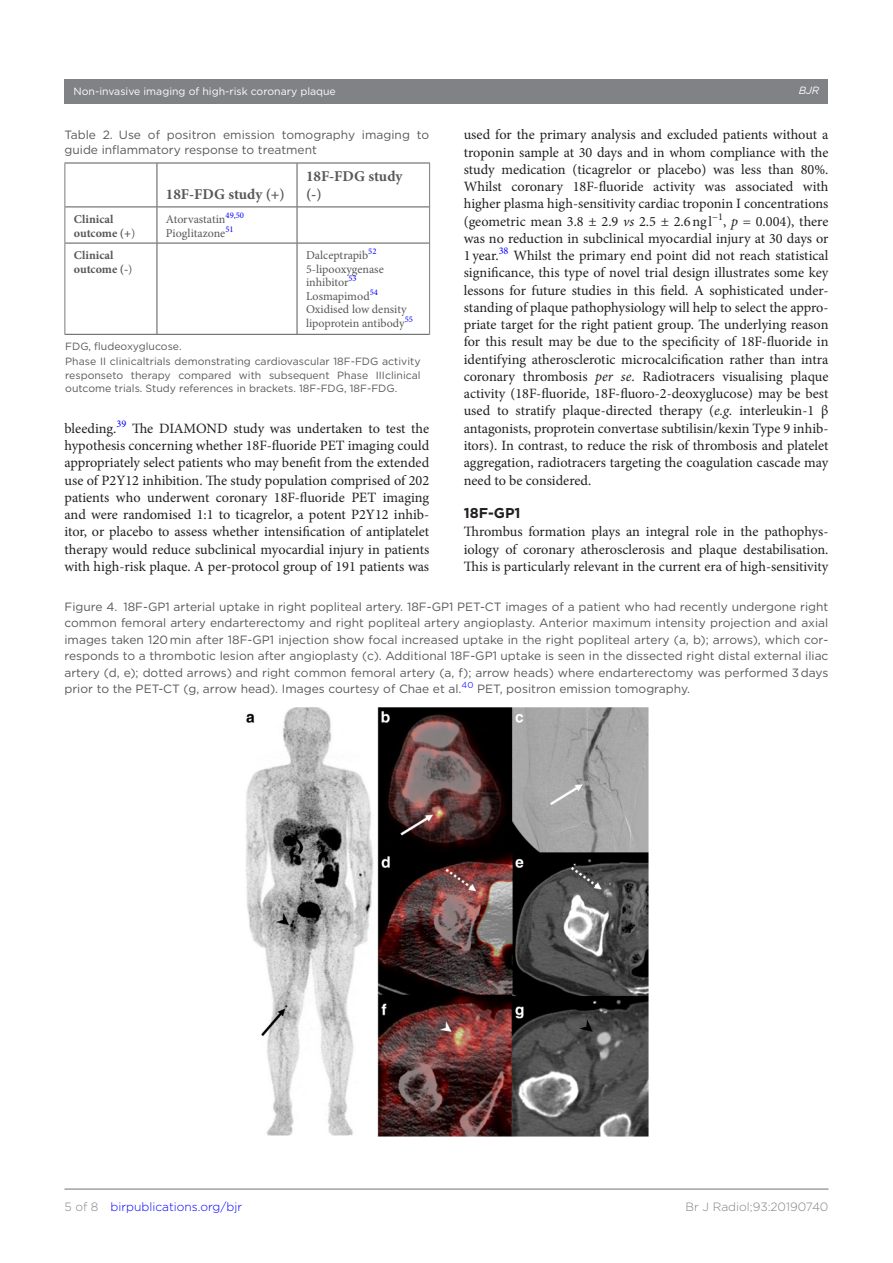
<style>
.page{position:relative;width:893px;height:1263px;background:#fff}
.page>*{position:absolute;margin:0;border:0;box-sizing:border-box;transform-origin:0 0}
.t1{font:700 15px/18px "Minion Pro";color:#57585a}
.t2{font:14.25px/17.2px "Minion Pro";color:#231f20;text-align:justify}
.t3{font:700 14.25px "Gotham";color:#231f20}
.t4{font:12px/16.5px "Gotham";color:#57585a;text-align:justify}
.t5{font:12px/13.5px "Minion Pro";color:#57585a}
.t6{font:700 12px/13.5px "Minion Pro";color:#57585a}
.t7{font:300 12px "Gotham";color:#00f}
.t8{font:300 12px "Gotham";color:#808285}
.t9{font:10.5px/15px "Gotham";color:#57585a}
.t10{font:10.5px "Gotham";color:#fff}
.t11{font:italic 10.5px "Gotham";color:#fff}
.s1{font-style:italic}
.s2{font-weight:600}
.s3{font-weight:400}
.s4{color:#808285}
</style>
<div class="page">
<hr style="left:64px;top:1188px;width:764px;height:2px;background:#808285">
<div style="left:64px;top:79px;width:764px;height:24px;background:#808285"></div>
<img style="left:246px;top:707px;width:403px;height:429px">
<hr style="left:64px;top:163px;width:93px;height:1px;background:#57585a">
<hr style="left:65px;top:207px;width:92px;height:1px;background:#57585a">
<hr style="left:157px;top:163px;width:140px;height:1px;background:#57585a">
<hr style="left:157px;top:163px;width:1px;height:44px;background:#57585a">
<hr style="left:157px;top:207px;width:140px;height:1px;background:#57585a">
<hr style="left:297px;top:163px;width:133px;height:1px;background:#57585a">
<hr style="left:297px;top:163px;width:1px;height:44px;background:#57585a">
<hr style="left:297px;top:207px;width:132px;height:1px;background:#57585a">
<hr style="left:157px;top:207px;width:1px;height:36px;background:#57585a">
<hr style="left:297px;top:207px;width:1px;height:36px;background:#57585a">
<hr style="left:65px;top:243px;width:92px;height:1px;background:#57585a">
<hr style="left:157px;top:243px;width:140px;height:1px;background:#57585a">
<hr style="left:157px;top:243px;width:1px;height:91px;background:#57585a">
<hr style="left:157px;top:334px;width:140px;height:1px;background:#57585a">
<hr style="left:297px;top:243px;width:132px;height:1px;background:#57585a">
<hr style="left:297px;top:243px;width:1px;height:91px;background:#57585a">
<hr style="left:297px;top:334px;width:133px;height:1px;background:#57585a">
<hr style="left:64px;top:334px;width:93px;height:1px;background:#57585a">
<hr style="left:64px;top:163px;width:1px;height:44px;background:#797a7c">
<hr style="left:64px;top:207px;width:1px;height:36px;background:#797a7c">
<hr style="left:64px;top:243px;width:1px;height:91px;background:#797a7c">
<hr style="left:429px;top:163px;width:1px;height:44px;background:#797a7c">
<hr style="left:429px;top:207px;width:1px;height:36px;background:#797a7c">
<hr style="left:429px;top:243px;width:1px;height:91px;background:#797a7c">
<p class="t10" style="left:74px;top:85px;width:264px">Non-invasive imaging of high-risk coronary plaque</p>
<p class="t11" style="left:799px;top:85px;width:22px">BJR</p>
<p class="t2" style="left:464px;top:126px;width:366px">used for the primary analysis and excluded patients without a troponin sample at 30 days and in whom compliance with the study medication (ticagrelor or placebo) was less than 80%.<br>Whilst coronary 18F-fluoride activity was associated with higher plasma high-sensitivity cardiac troponin I concentrations (geometric mean 3.8 ± 2.9 <span class="s1">vs</span> 2.5 ± 2.6ng l<sup>−1</sup>, <span class="s1">p</span> = 0.004), there was no reduction in subclinical myocardial injury at 30 days or 1 year.<sup>38</sup> Whilst the primary end point did not reach statistical significance, this type of novel trial design illustrates some key lessons for future studies in this field. A sophisticated under&shy;standing of plaque pathophysiology will help to select the appro&shy;priate target for the right patient group. The underlying reason for this result may be due to the specificity of 18F-fluoride in identifying atherosclerotic microcalcification rather than intra coronary thrombosis <span class="s1">per se</span>. Radiotracers visualising plaque activity (18F-fluoride, 18F-fluoro-2-deoxyglucose) may be best used to stratify plaque-directed therapy (<span class="s1">e.g.</span> interleukin-1 β antagonists, proprotein convertase subtilisin/kexin Type 9 inhib&shy;itors). In contrast, to reduce the risk of thrombosis and platelet aggregation, radiotracers targeting the coagulation cascade may need to be considered.</p>
<p class="t3" style="left:464px;top:504px;width:58px">18F-GP1</p>
<p class="t2" style="left:464px;top:523px;width:366px">Thrombus formation plays an integral role in the pathophys&shy;iology of coronary atherosclerosis and plaque destabilisation.<br>This is particularly relevant in the current era of high-sensitivity</p>
<p class="t4" style="left:64px;top:598px;width:765px">Figure 4. 18F-GP1 arterial uptake in right popliteal artery. 18F-GP1 PET-CT images of a patient who had recently undergone right common femoral artery endarterectomy and right popliteal artery angioplasty. Anterior maximum intensity projection and axial images taken 120 min after 18F-GP1 injection show focal increased uptake in the right popliteal artery (a, b); arrows), which cor&shy;responds to a thrombotic lesion after angioplasty (c). Additional 18F-GP1 uptake is seen in the dissected right distal external iliac artery (d, e); dotted arrows) and right common femoral artery (a, f); arrow heads) where endarterectomy was performed 3 days prior to the PET-CT (g, arrow head). Images courtesy of Chae et al.<sup>40</sup> PET, positron emission tomography.</p>
<p class="t4" style="left:64px;top:127px;width:366px;line-height:15px">Table 2. Use of positron emission tomography imaging to guide inflammatory response to treatment</p>
<p class="t1" style="left:166px;top:185px;width:120px">18F-FDG study (+<span class="s2">)</span></p>
<p class="t1" style="left:306px;top:167px;width:98px">18F-FDG study (-<span class="s2">)</span></p>
<p class="t6" style="left:74px;top:212px;width:63px">Clinical outcome (+<span class="s3">)</span></p>
<p class="t5" style="left:166px;top:213px;width:80px">Atorvastatin<sup>49,50<br></sup>Pioglitazone<sup>51</sup></p>
<p class="t6" style="left:74px;top:249px;width:60px">Clinical outcome (-<span class="s3">)</span></p>
<p class="t5" style="left:306px;top:249px;width:108px">Dalceptrapib<sup>52<br></sup>5-lipooxygenase inhibitor<sup>53<br></sup>Losmapimod<sup>54<br></sup>Oxidised low density lipoprotein antibody<sup>55</sup></p>
<p class="t9" style="left:65px;top:339px;width:357px">FDG, fludeoxyglucose.<br>Phase II clinicaltrials demonstrating cardiovascular 18F-FDG activity</p>
<p class="t9" style="left:65px;top:368px;width:357px;line-height:13.5px">responseto therapy compared with subsequent Phase IIIclinical outcome trials. Study references in brackets. 18F-FDG, 18F-FDG.</p>
<p class="t2" style="left:64px;top:420px;width:366px">bleeding.<sup>39</sup> The DIAMOND study was undertaken to test the hypothesis concerning whether 18F-fluoride PET imaging could appropriately select patients who may benefit from the extended use of P2Y12 inhibition. The study population comprised of 202 patients who underwent coronary 18F-fluoride PET imaging and were randomised 1:1 to ticagrelor, a potent P2Y12 inhib&shy;itor, or placebo to assess whether intensification of antiplatelet therapy would reduce subclinical myocardial injury in patients with high-risk plaque. A per-protocol group of 191 patients was</p>
<p class="t7" style="left:64px;top:1199px;width:179px"><span class="s4">5 of 8</span> birpublications.org/bjr</p>
<p class="t8" style="left:685px;top:1199px;width:144px">Br J Radiol;93:20190740</p>
</div>
